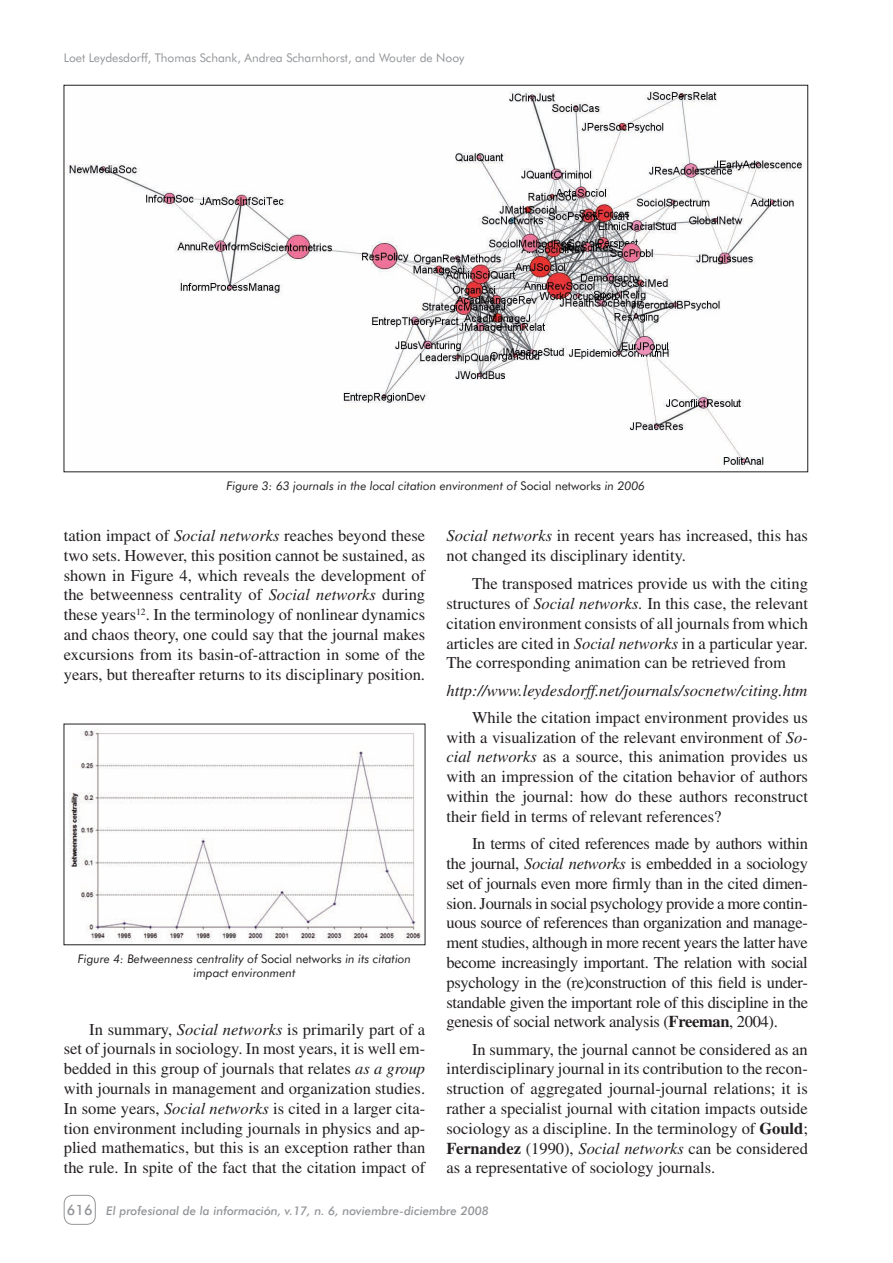
<style>
.page{position:relative;width:893px;height:1263px;background:#fff}
.page>*{position:absolute;margin:0;border:0;box-sizing:border-box;transform-origin:0 0}
.t1{font:16.5px/19.8px "Times";color:#231f20;text-align:justify}
.t2{font:italic 16.5px "Times";color:#231f20}
.t3{font:500 14.25px "Futura BT";color:#939598}
.t4{font:italic 12px/14.4px "Futura BT";color:#231f20;text-align:center}
.t5{font:12px "Futura BT";color:#939598}
.t6{font:italic 500 12px "Futura BT";color:#939598}
.s1{font-style:normal}
.s2{font-style:italic}
.s3{font-weight:700}
</style>
<div class="page">
<div style="left:64px;top:1195px;width:32px;height:30px;border:1px solid #939598;border-radius:9px"></div>
<img style="left:67px;top:90px;width:735px;height:375px">
<img style="left:69px;top:729px;width:352px;height:213px">
<p class="t5" style="left:64px;top:51px;width:402px">Loet Leydesdorff, Thomas Schank, Andrea Scharnhorst, and Wouter de Nooy</p>
<p class="t4" style="left:226px;top:478px;width:420px">Figure 3: 63 journals in the local citation environment of <span class="s1">Social networks</span> in 2006</p>
<p class="t1" style="left:64px;top:526px;width:363px">tation impact of <span class="s2">Social networks</span> reaches beyond these two sets. However, this position cannot be sustained, as shown in Figure 4, which reveals the development of the betweenness centrality of <span class="s2">Social networks</span> during these years<sup>12</sup>. In the terminology of nonlinear dynamics and chaos theory, one could say that the journal makes excursions from its basin-of-attraction in some of the years, but thereafter returns to its disciplinary position.</p>
<p class="t1" style="left:446px;top:526px;width:363px"><span class="s2">Social networks</span> in recent years has increased, this has not changed its disciplinary identity.</p>
<p class="t1" style="left:446px;top:574px;width:363px;text-indent:26px">The transposed matrices provide us with the citing structures of <span class="s2">Social networks.</span> In this case, the relevant citation environment consists of all journals from which articles are cited in <span class="s2">Social networks</span> in a particular year.<br>The corresponding animation can be retrieved from</p>
<p class="t2" style="left:446px;top:681px;width:362px">http://www.leydesdorff.net/journals/socnetw/citing.htm</p>
<p class="t1" style="left:446px;top:707px;width:363px;text-indent:26px">While the citation impact environment provides us with a visualization of the relevant environment of <span class="s2">So&shy;cial networks</span> as a source, this animation provides us with an impression of the citation behavior of authors within the journal: how do these authors reconstruct their field in terms of relevant references?</p>
<p class="t1" style="left:446px;top:834px;width:363px;text-indent:26px">In terms of cited references made by authors within the journal, <span class="s2">Social networks</span> is embedded in a sociology set of journals even more firmly than in the cited dimen&shy;sion. Journals in social psychology provide a more contin&shy;uous source of references than organization and manage&shy;ment studies, although in more recent years the latter have become increasingly important. The relation with social psychology in the (re)construction of this field is under&shy;standable given the important role of this discipline in the genesis of social network analysis (<span class="s3">Freeman</span>, 2004).</p>
<p class="t1" style="left:446px;top:1039px;width:363px;text-indent:26px">In summary, the journal cannot be considered as an interdisciplinary journal in its contribution to the recon&shy;struction of aggregated journal-journal relations; it is rather a specialist journal with citation impacts outside sociology as a discipline. In the terminology of <span class="s3">Gould</span>; <span class="s3">Fernandez</span> (1990), <span class="s2">Social networks</span> can be considered as a representative of sociology journals.</p>
<p class="t4" style="left:78px;top:951px;width:335px">Figure 4: Betweenness centrality of <span class="s1">Social networks</span> in its citation impact environment</p>
<p class="t1" style="left:64px;top:1019px;width:363px;text-indent:26px">In summary, <span class="s2">Social networks</span> is primarily part of a set of journals in sociology. In most years, it is well em&shy;bedded in this group of journals that relates <span class="s2">as a group </span>with journals in management and organization studies.<br>In some years, <span class="s2">Social networks</span> is cited in a larger cita&shy;tion environment including journals in physics and ap&shy;plied mathematics, but this is an exception rather than the rule. In spite of the fact that the citation impact of</p>
<p class="t3" style="left:67px;top:1201px;width:27px">616</p>
<p class="t6" style="left:106px;top:1203px;width:384px">El profesional de la información, v.17, n. 6, noviembre-diciembre 2008</p>
</div>
